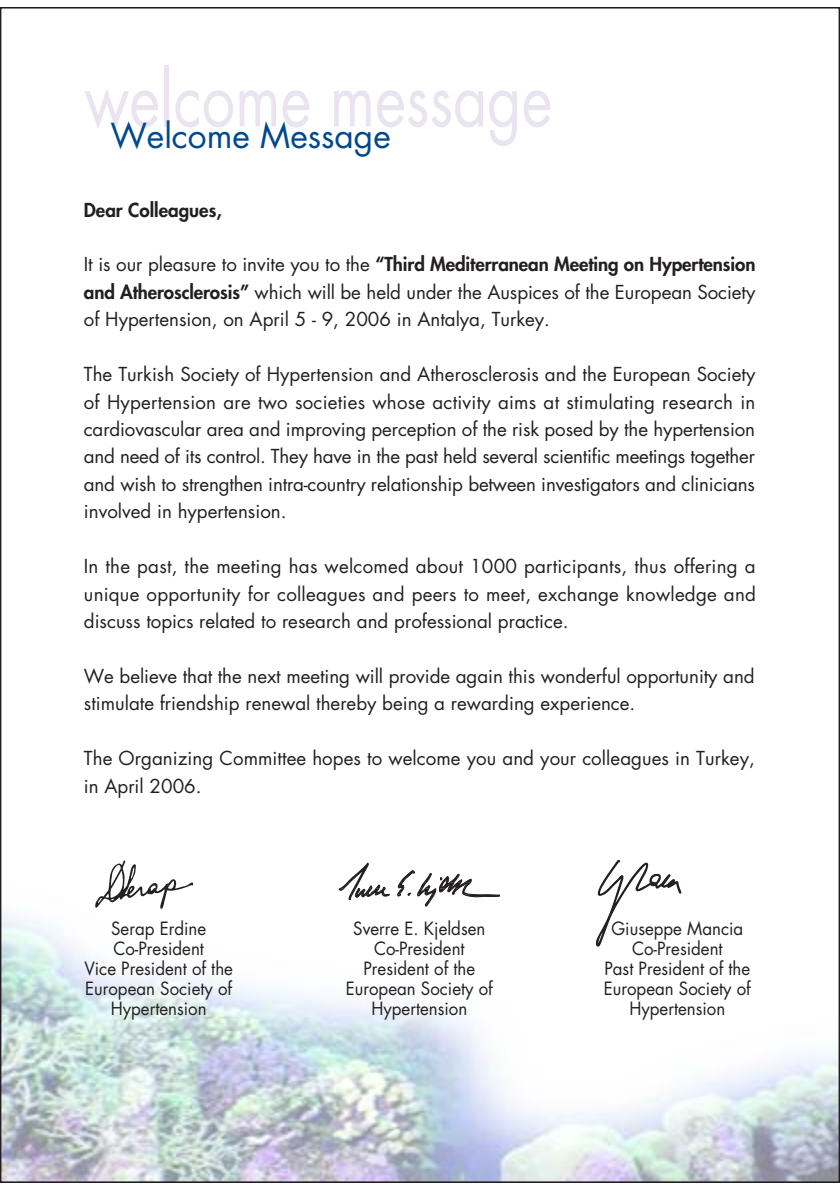
<style>
.page{position:relative;width:840px;height:1190px;background:#fff}
.page>*{position:absolute;margin:0;border:0;box-sizing:border-box;transform-origin:0 0}
.t1{font:75px "Futura";color:#e9e4ef;scale:.79 1}
.t2{font:33.6px "Futura";color:#01498e}
.t3{font:18.8px/27.4px "Futura";color:#231f20;text-align:justify}
.t4{font:800 18.8px "Futura";color:#231f20}
.t5{font:17.8px/20px "Futura";color:#231f20;text-align:center;scale:.95 1}
.s1{font-weight:800}
</style>
<div class="page">
<img style="left:3px;top:862px;width:834px;height:317px">
<svg style="left:95px;top:860px;width:98px;height:49px"></svg>
<svg style="left:339px;top:863px;width:161px;height:43px"></svg>
<svg style="left:596px;top:860px;width:86px;height:87px"></svg>
<h1 class="t1" style="left:84px;top:57px;width:594px">welcome message</h1>
<h2 class="t2" style="left:110px;top:117px;width:282px">Welcome Message</h2>
<p class="t4" style="left:84px;top:199px;width:139px">Dear Colleagues,</p>
<p class="t3" style="left:84px;top:251px;width:673px">It is our pleasure to invite you to the <span class="s1">“Third Mediterranean Meeting on Hypertension and Atherosclerosis”</span> which will be held under the Auspices of the European Society of Hypertension, on April 5 - 9, 2006 in Antalya, Turkey.</p>
<p class="t3" style="left:84px;top:361px;width:673px">The Turkish Society of Hypertension and Atherosclerosis and the European Society of Hypertension are two societies whose activity aims at stimulating research in cardiovascular area and improving perception of the risk posed by the hypertension and need of its control. They have in the past held several scientific meetings together and wish to strengthen intra-country relationship between investigators and clinicians involved in hypertension.</p>
<p class="t3" style="left:84px;top:553px;width:674px">In the past, the meeting has welcomed about 1000 participants, thus offering a unique opportunity for colleagues and peers to meet, exchange knowledge and discuss topics related to research and professional practice.</p>
<p class="t3" style="left:84px;top:663px;width:672px">We believe that the next meeting will provide again this wonderful opportunity and stimulate friendship renewal thereby being a rewarding experience.</p>
<p class="t3" style="left:84px;top:745px;width:673px">The Organizing Committee hopes to welcome you and your colleagues in Turkey, in April 2006.</p>
<p class="t5" style="left:84px;top:919px;width:158px">Serap Erdine<br>Co-President<br>Vice President of the<br>European Society of<br>Hypertension</p>
<p class="t5" style="left:346px;top:919px;width:156px">Sverre E. Kjeldsen<br>Co-President<br>President of the<br>European Society of<br>Hypertension</p>
<p class="t5" style="left:604px;top:919px;width:156px">Giuseppe Mancia<br>Co-President<br>Past President of the<br>European Society of<br>Hypertension</p>
</div>
